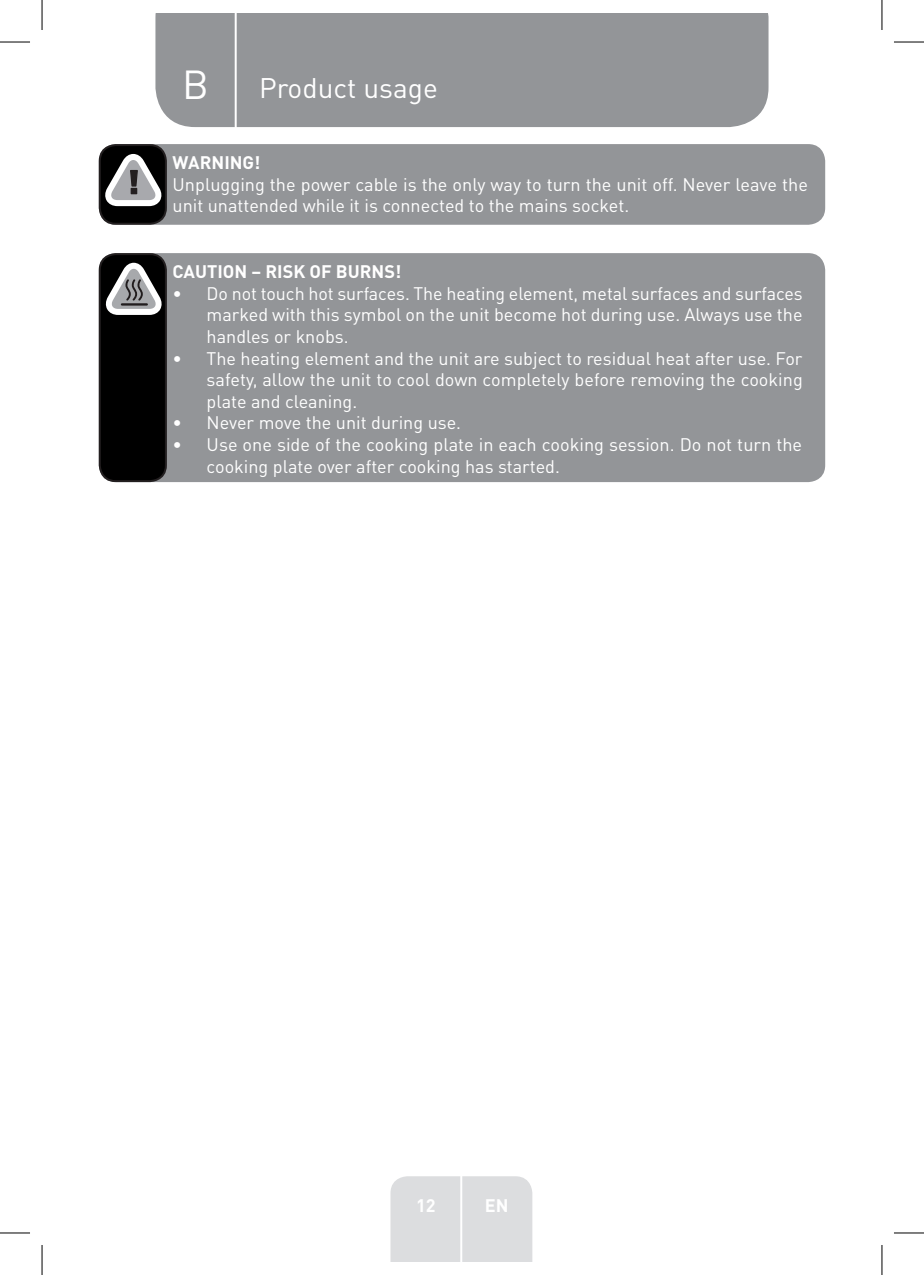
<style>
.page{position:relative;width:924px;height:1275px;background:#fff}
.page>*{position:absolute;margin:0;border:0;box-sizing:border-box;transform-origin:0 0}
.t1{font:40px "DIN Pro";color:#fff}
.TitreGauche__gabarit{font:28px "DIN Pro";color:#fff}
.White_Text{font:18px/21.6px "DIN Pro";color:#fff}
.White_Text-2{font:700 18px "DIN Pro";color:#fff}
</style>
<div class="page">
<div style="left:155px;top:14px;width:613px;height:113px;background:#939598"></div>
<div style="left:390px;top:1176px;width:142px;height:85px;background:#dcdddf"></div>
<hr style="left:460px;top:1153px;width:2px;height:108px;background:#fff">
<hr style="left:234px;top:14px;width:2px;height:116px;background:#fff">
<div style="left:99px;top:144px;width:725px;height:81px;background:#939598;border-radius:17px"></div>
<div style="left:100px;top:145px;width:66px;height:79px;background:#000;border-radius:16px"></div>
<div style="left:99px;top:144px;width:68px;height:81px;border:2px solid #231f20;border-radius:16px"></div>
<svg style="left:105px;top:154px;width:57px;height:52px"></svg>
<div style="left:99px;top:253px;width:725px;height:229px;background:#939598;border-radius:17px"></div>
<div style="left:100px;top:254px;width:66px;height:227px;background:#000;border-radius:16px"></div>
<div style="left:99px;top:253px;width:68px;height:229px;border:2px solid #231f20;border-radius:16px"></div>
<svg style="left:106px;top:263px;width:55px;height:52px"></svg>
<hr style="left:0;top:42px;width:30px;height:1px;background:#000">
<hr style="left:893px;top:42px;width:30px;height:1px;background:#000">
<hr style="left:0;top:1232px;width:30px;height:1px;background:#000">
<hr style="left:893px;top:1232px;width:30px;height:1px;background:#000">
<hr style="left:42px;top:0;width:1px;height:30px;background:#000">
<hr style="left:42px;top:1245px;width:1px;height:30px;background:#000">
<hr style="left:881px;top:0;width:1px;height:30px;background:#000">
<hr style="left:881px;top:1245px;width:1px;height:30px;background:#000">
<p class="t1" style="left:182px;top:57px;width:28px">B</p>
<p class="TitreGauche__gabarit" style="left:259px;top:69px;width:180px">Product usage</p>
<p class="White_Text-2" style="left:172px;top:150px;width:89px">WARNING!</p>
<p class="White_Text" style="left:172px;top:173px;width:636px">Unplugging the power cable is the only way to turn the unit off. Never leave the unit unattended while it is connected to the mains socket.</p>
<p class="White_Text-2" style="left:172px;top:259px;width:230px">CAUTION – RISK OF BURNS!</p>
<p class="White_Text" style="left:206px;top:282px;width:597px;text-align:justify;text-indent:-34px">• Do not touch hot surfaces. The heating element, metal surfaces and surfaces marked with this symbol on the unit become hot during use. Always use the handles or knobs.</p>
<p class="White_Text" style="left:206px;top:346px;width:597px;text-align:justify;text-indent:-34px">• The heating element and the unit are subject to residual heat after use. For safety, allow the unit to cool down completely before removing the cooking plate and cleaning.</p>
<p class="White_Text" style="left:172px;top:411px;width:290px">• Never move the unit during use.</p>
<p class="White_Text" style="left:206px;top:433px;width:596px;text-indent:-34px">• Use one side of the cooking plate in each cooking session. Do not turn the cooking plate over after cooking has started.</p>
<p class="White_Text-2" style="left:416px;top:1192px;width:21px">12</p>
<p class="White_Text-2" style="left:484px;top:1192px;width:25px">EN</p>
</div>
